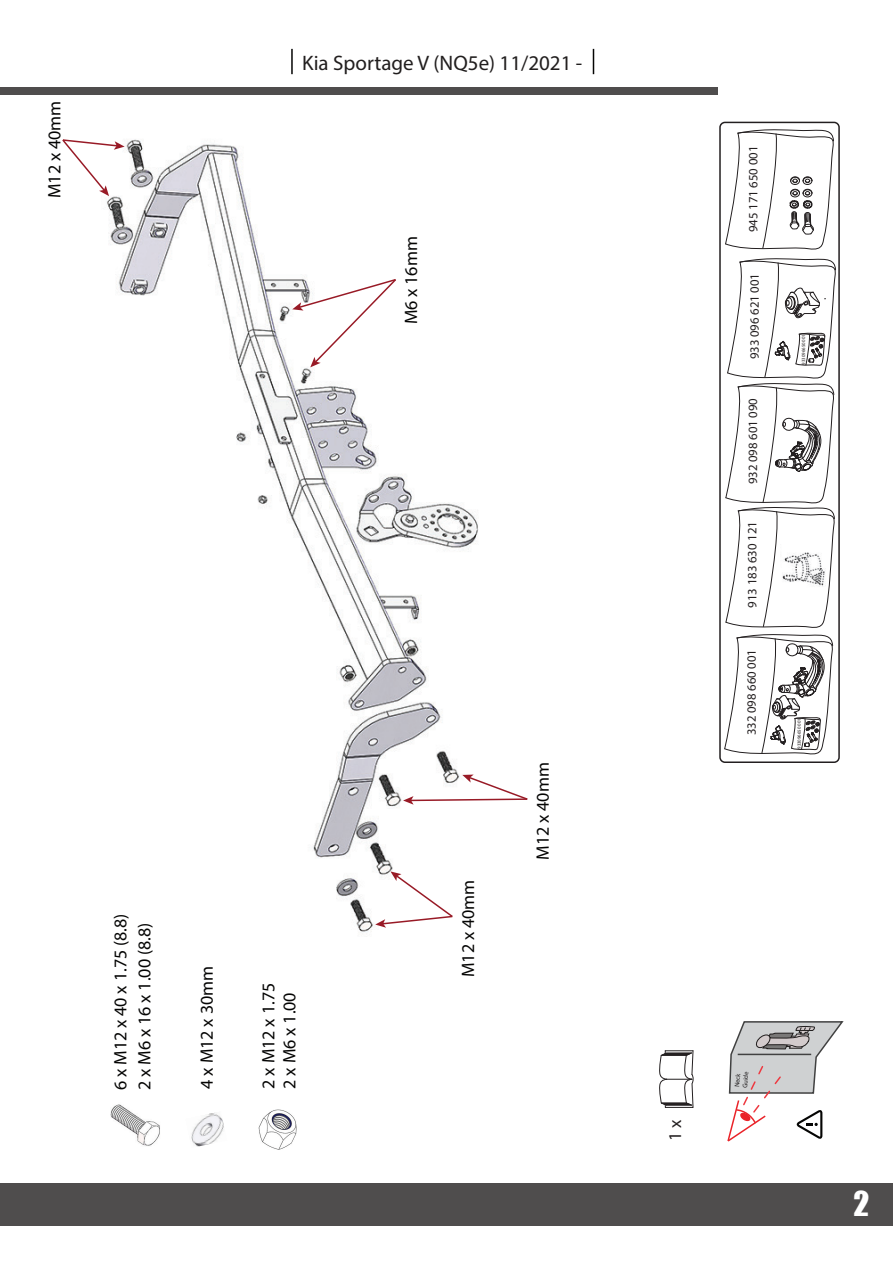
<style>
.page{position:relative;width:893px;height:1263px;background:#fff}
.page>*{position:absolute;margin:0;border:0;box-sizing:border-box;transform-origin:0 0}
.t1{font:31.5px "Impact";color:#fff}
.t2{font:21px "Myriad Pro";color:#211e1e}
.t3{font:18px/20.9px "Myriad Pro";color:#050504}
.t4{font:18px "Myriad Pro";color:#231f20}
.t5{font:12.75px "Myriad Pro";color:#231f20}
.t6{font:6.6px/7.9px "Myriad Pro";color:#201d1e}
.t7{font:4.8px "Myriad Pro";color:#231f20}
</style>
<div class="page">
<img style="left:106px;top:139px;width:373px;height:793px">
<div style="left:0;top:1183px;width:893px;height:43px;background:#4f4d4d"></div>
<div style="left:0;top:87px;width:717px;height:7px;background:#4f4d4d"></div>
<svg style="left:727px;top:1021px;width:117px;height:121px"></svg>
<svg style="left:659px;top:1050px;width:35px;height:58px"></svg>
<div style="left:719px;top:122px;width:121px;height:641px;border:2px solid #231f20;border-radius:5px"></div>
<img style="left:258px;top:1109px;width:39px;height:40px">
<svg style="left:724px;top:127px;width:116px;height:630px"></svg>
<svg style="left:403px;top:774px;width:125px;height:31px"></svg>
<svg style="left:375px;top:871px;width:79px;height:57px"></svg>
<img style="left:111px;top:1104px;width:49px;height:42px">
<img style="left:191px;top:1112px;width:33px;height:35px">
<svg style="left:62px;top:139px;width:63px;height:57px"></svg>
<svg style="left:292px;top:278px;width:106px;height:89px"></svg>
<hr style="left:291px;top:49px;width:2px;height:25px;background:#050504">
<svg style="left:593px;top:49px;width:1px;height:25px"></svg>
<p class="t3" style="left:44px;top:198px;width:99px;rotate:-90deg">M12 x 40mm</p>
<p class="t2" style="left:302px;top:50px;width:282px">Kia Sportage V (NQ5e) 11/2021 -</p>
<p class="t3" style="left:400px;top:324px;width:90px;rotate:-90deg">M6 x 16mm</p>
<p class="t3" style="left:110px;top:1090px;width:178px;rotate:-90deg">6 x M12 x 40 x 1.75 (8.8)</p>
<p class="t3" style="left:134px;top:1090px;width:168px;rotate:-90deg">2 x M6 x 16 x 1.00 (8.8)</p>
<p class="t3" style="left:196px;top:1088px;width:124px;rotate:-90deg">4 x M12 x 30mm</p>
<p class="t3" style="left:258px;top:1088px;width:107px;rotate:-90deg">2 x M12 x 1.75<br>2 x M6 x 1.00</p>
<p class="t3" style="left:457px;top:977px;width:99px;rotate:-90deg">M12 x 40mm</p>
<p class="t3" style="left:532px;top:860px;width:99px;rotate:-90deg">M12 x 40mm</p>
<p class="t5" style="left:745px;top:232px;width:88px;rotate:-90deg">945 171 650 001</p>
<p class="t5" style="left:747px;top:359px;width:88px;rotate:-90deg">933 096 621 001</p>
<p class="t5" style="left:745px;top:484px;width:88px;rotate:-90deg">932 098 601 090</p>
<p class="t5" style="left:744px;top:608px;width:88px;rotate:-90deg">913 183 630 121</p>
<p class="t5" style="left:744px;top:735px;width:88px;rotate:-90deg">332 098 660 001</p>
<p class="t7" style="left:801px;top:364px;width:32px;rotate:-90deg">933096650 001</p>
<p class="t7" style="left:796px;top:749px;width:32px;rotate:-90deg">933096650 001</p>
<p class="t4" style="left:664px;top:1141px;width:23px;rotate:-90deg">1 x</p>
<p class="t6" style="left:733px;top:1087px;width:18px;rotate:-85deg">Neck<br>Guide</p>
<h1 class="t1" style="left:853px;top:1179px;width:17px">2</h1>
</div>
